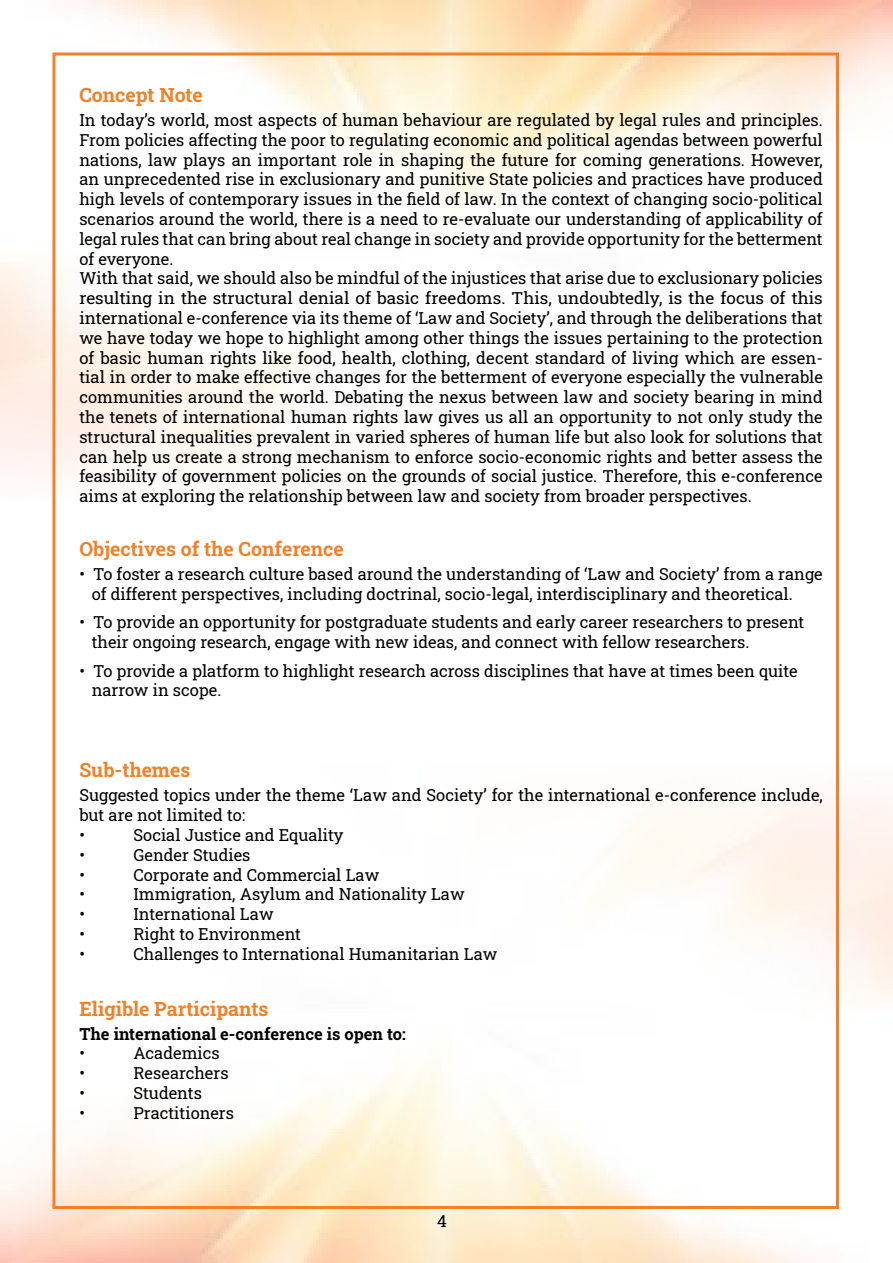
<style>
.page{position:relative;width:893px;height:1263px;background:#fff}
.page>*{position:absolute;margin:0;border:0;box-sizing:border-box;transform-origin:0 0}
.t1{font:700 19.5px "Roboto Slab";color:#f18129}
.t2{font:16.5px/19.8px "Roboto Slab";color:#000}
.t3{font:700 16.5px "Roboto Slab";color:#000}
</style>
<div class="page">
<p class="t1" style="left:79px;top:81px;width:125px">Concept Note</p>
<p class="t2" style="left:79px;top:110px;width:745px">In today’s world, most aspects of human behaviour are regulated by legal rules and principles.<br>From policies affecting the poor to regulating economic and political agendas between powerful nations, law plays an important role in shaping the future for coming generations. However, an unprecedented rise in exclusionary and punitive State policies and practices have produced high levels of contemporary issues in the field of law. In the context of changing socio-political scenarios around the world, there is a need to re-evaluate our understanding of applicability of legal rules that can bring about real change in society and provide opportunity for the betterment of everyone.<br>With that said, we should also be mindful of the injustices that arise due to exclusionary policies resulting in the structural denial of basic freedoms. This, undoubtedly, is the focus of this international e-conference via its theme of ‘Law and Society’, and through the deliberations that we have today we hope to highlight among other things the issues pertaining to the protection of basic human rights like food, health, clothing, decent standard of living which are essen&shy;tial in order to make effective changes for the betterment of everyone especially the vulnerable communities around the world. Debating the nexus between law and society bearing in mind the tenets of international human rights law gives us all an opportunity to not only study the structural inequalities prevalent in varied spheres of human life but also look for solutions that can help us create a strong mechanism to enforce socio-economic rights and better assess the feasibility of government policies on the grounds of social justice. Therefore, this e-conference aims at exploring the relationship between law and society from broader perspectives.</p>
<p class="t1" style="left:79px;top:536px;width:266px">Objectives of the Conference</p>
<p class="t2" style="left:92px;top:564px;width:733px;text-indent:-12px">• To foster a research culture based around the understanding of ‘Law and Society’ from a range of different perspectives, including doctrinal, socio-legal, interdisciplinary and theoretical.</p>
<p class="t2" style="left:92px;top:612px;width:714px;text-indent:-12px">• To provide an opportunity for postgraduate students and early career researchers to present their ongoing research, engage with new ideas, and connect with fellow researchers.</p>
<p class="t2" style="left:92px;top:660px;width:708px;text-indent:-12px">• To provide a platform to highlight research across disciplines that have at times been quite narrow in scope.</p>
<p class="t1" style="left:79px;top:757px;width:112px">Sub-themes</p>
<p class="t2" style="left:79px;top:785px;width:745px">Suggested topics under the theme ‘Law and Society’ for the international e-conference include, but are not limited to:<br>•</p>
<p class="t2" style="left:133px;top:825px;width:212px">Social Justice and Equality</p>
<p class="t2" style="left:79px;top:844px;width:7px">•</p>
<p class="t2" style="left:133px;top:844px;width:119px">Gender Studies</p>
<p class="t2" style="left:79px;top:864px;width:7px">•</p>
<p class="t2" style="left:133px;top:864px;width:247px">Corporate and Commercial Law</p>
<p class="t2" style="left:79px;top:884px;width:7px">•</p>
<p class="t2" style="left:133px;top:884px;width:333px">Immigration, Asylum and Nationality Law</p>
<p class="t2" style="left:79px;top:904px;width:7px">•</p>
<p class="t2" style="left:133px;top:904px;width:142px">International Law</p>
<p class="t2" style="left:79px;top:924px;width:7px">•</p>
<p class="t2" style="left:133px;top:924px;width:169px">Right to Environment</p>
<p class="t2" style="left:79px;top:943px;width:7px">•</p>
<p class="t2" style="left:133px;top:943px;width:366px">Challenges to International Humanitarian Law</p>
<p class="t1" style="left:79px;top:995px;width:190px">Eligible Participants</p>
<p class="t3" style="left:79px;top:1022px;width:328px">The international e-conference is open to:</p>
<p class="t2" style="left:79px;top:1043px;width:7px">•</p>
<p class="t2" style="left:133px;top:1043px;width:88px">Academics</p>
<p class="t2" style="left:79px;top:1063px;width:7px">•</p>
<p class="t2" style="left:133px;top:1063px;width:97px">Researchers</p>
<p class="t2" style="left:79px;top:1083px;width:7px">•</p>
<p class="t2" style="left:133px;top:1083px;width:70px">Students</p>
<p class="t2" style="left:79px;top:1102px;width:7px">•</p>
<p class="t2" style="left:133px;top:1102px;width:102px">Practitioners</p>
<p class="t2" style="left:437px;top:1211px;width:11px">4</p>
</div>
